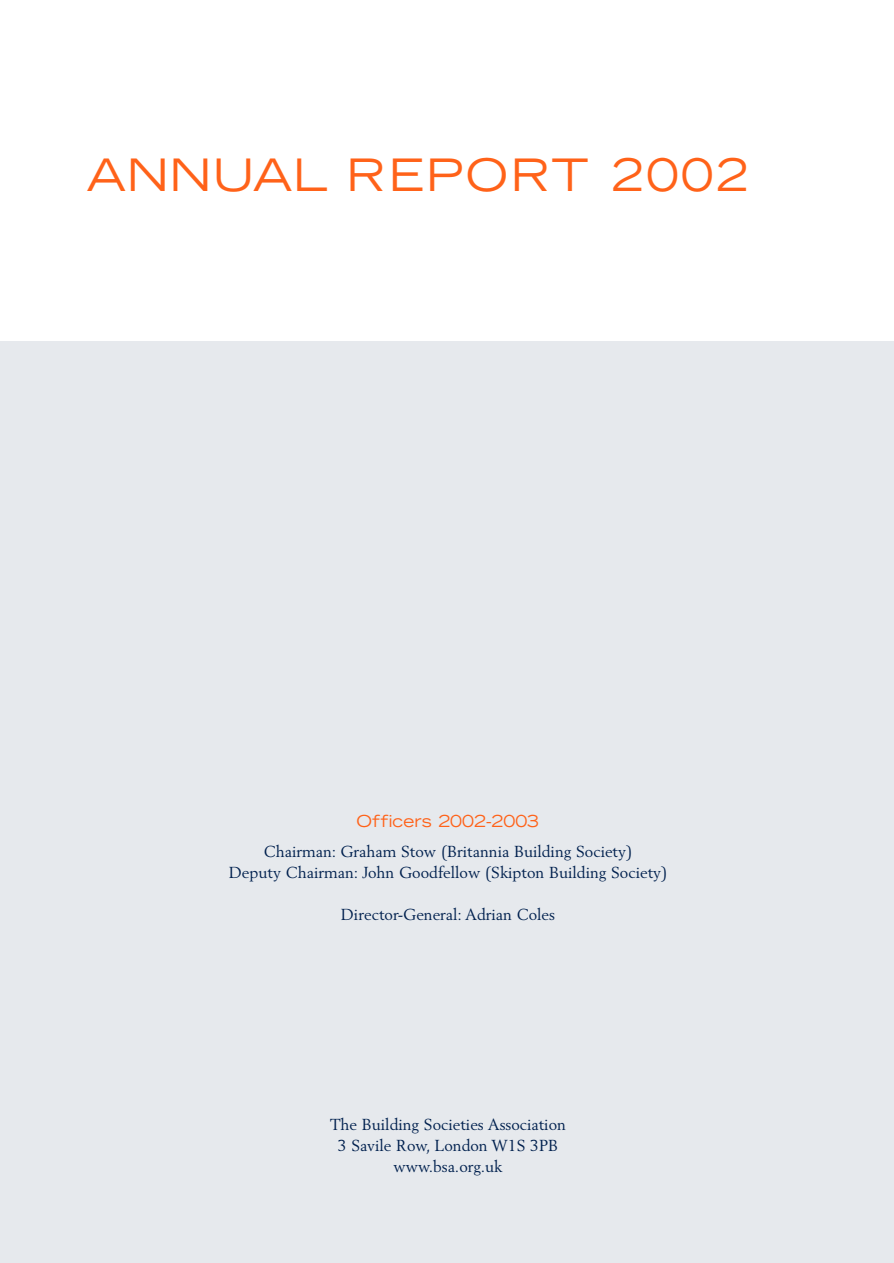
<style>
.page{position:relative;width:894px;height:1263px;background:#fff}
.page>*{position:absolute;margin:0;border:0;box-sizing:border-box;transform-origin:0 0}
.t1{font:expanded 44.7px "Trade Gothic LH";letter-spacing:.06em;color:#ff6219}
.t2{font:expanded 16.5px "Trade Gothic LH";color:#ff6219}
.t3{font:15.75px/21px "Berling";color:#00204e;text-align:center}
</style>
<div class="page">
<div style="left:0;top:341px;width:894px;height:922px;background:#e6e9ed"></div>
<h1 class="t1" style="left:86px;top:159px;width:663px">ANNUAL REPORT 2002</h1>
<p class="t2" style="left:357px;top:815px;width:184px">Officers 2002-2003</p>
<p class="t3" style="left:229px;top:842px;width:440px">Chairman: Graham Stow (Britannia Building Society)<br>Deputy Chairman: John Goodfellow (Skipton Building Society)</p>
<p class="t3" style="left:341px;top:905px;width:216px">Director-General: Adrian Coles</p>
<p class="t3" style="left:330px;top:1115px;width:237px">The Building Societies Association<br>3 Savile Row, London W1S 3PB www.bsa.org.uk</p>
</div>
